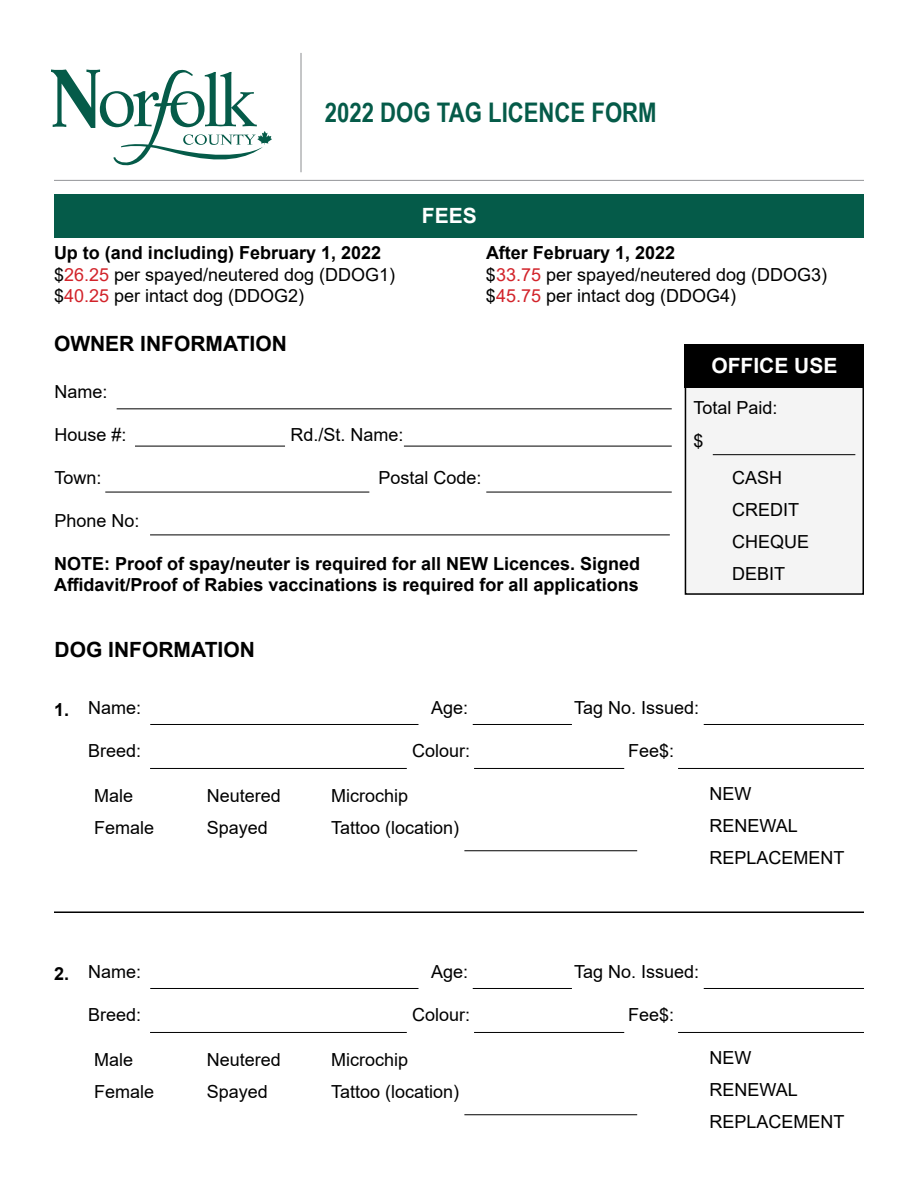
<style>
.page{position:relative;width:918px;height:1188px;background:#fff}
.page>*{position:absolute;margin:0;border:0;box-sizing:border-box;transform-origin:0 0}
.t1{font:700 27px "Arial Narrow";color:#055b49}
.t2{font:700 21px "Arial";color:#000}
.t3{font:700 21px "Arial";color:#fff}
.P1{font:18px "Arial";color:#000}
.P1-2{font:700 18px "Arial";color:#000}
.s1{color:#d2232a}
</style>
<div class="page">
<div style="left:685px;top:344px;width:179px;height:251px;background:#f4f4f4"></div>
<div style="left:685px;top:344px;width:179px;height:43px;background:#000"></div>
<div style="left:54px;top:194px;width:810px;height:43px;background:#055b49"></div>
<hr style="left:54px;top:180px;width:810px;height:1px;background:#939598">
<hr style="left:300px;top:53px;width:2px;height:119px;background:#939598">
<svg style="left:51px;top:69px;width:221px;height:97px"></svg>
<div style="left:685px;top:344px;width:179px;height:251px;border:2px solid #000"></div>
<hr style="left:713px;top:454px;width:142px;height:1px;background:#000">
<hr style="left:117px;top:409px;width:555px;height:1px;background:#000">
<hr style="left:150px;top:724px;width:268px;height:1px;background:#000">
<hr style="left:135px;top:446px;width:150px;height:1px;background:#000">
<hr style="left:150px;top:768px;width:257px;height:1px;background:#000">
<hr style="left:105px;top:492px;width:264px;height:1px;background:#000">
<hr style="left:404px;top:446px;width:268px;height:1px;background:#000">
<hr style="left:486px;top:492px;width:186px;height:1px;background:#000">
<hr style="left:150px;top:535px;width:520px;height:1px;background:#000">
<hr style="left:474px;top:768px;width:150px;height:1px;background:#000">
<hr style="left:678px;top:768px;width:186px;height:1px;background:#000">
<hr style="left:473px;top:724px;width:99px;height:1px;background:#000">
<hr style="left:464px;top:850px;width:173px;height:1px;background:#000">
<hr style="left:704px;top:724px;width:160px;height:1px;background:#000">
<hr style="left:54px;top:911px;width:810px;height:2px;background:#000">
<hr style="left:150px;top:988px;width:268px;height:1px;background:#000">
<hr style="left:150px;top:1032px;width:257px;height:1px;background:#000">
<hr style="left:474px;top:1032px;width:150px;height:1px;background:#000">
<hr style="left:678px;top:1032px;width:186px;height:1px;background:#000">
<hr style="left:473px;top:988px;width:99px;height:1px;background:#000">
<hr style="left:464px;top:1114px;width:173px;height:1px;background:#000">
<hr style="left:704px;top:988px;width:160px;height:1px;background:#000">
<h1 class="t1" style="left:325px;top:92px;width:333px">2022 DOG TAG LICENCE FORM</h1>
<h2 class="t3" style="left:422px;top:201px;width:56px">FEES</h2>
<p class="P1-2" style="left:54px;top:240px;width:329px">Up to (and including) February 1, 2022</p>
<p class="P1-2" style="left:486px;top:240px;width:191px">After February 1, 2022</p>
<p class="P1" style="left:54px;top:262px;width:343px">$<span class="s1">26.25</span> per spayed/neutered dog (DDOG1)</p>
<p class="P1" style="left:486px;top:262px;width:343px">$<span class="s1">33.75</span> per spayed/neutered dog (DDOG3)</p>
<p class="P1" style="left:54px;top:284px;width:252px">$<span class="s1">40.25</span> per intact dog (DDOG2)</p>
<p class="P1" style="left:486px;top:284px;width:252px">$<span class="s1">45.75</span> per intact dog (DDOG4)</p>
<h2 class="t2" style="left:54px;top:328px;width:234px">OWNER INFORMATION</h2>
<p class="P1" style="left:55px;top:379px;width:55px">Name:</p>
<p class="P1" style="left:55px;top:422px;width:74px">House #:</p>
<p class="P1" style="left:291px;top:422px;width:115px">Rd./St. Name:</p>
<p class="P1" style="left:55px;top:466px;width:49px">Town:</p>
<p class="P1" style="left:379px;top:466px;width:105px">Postal Code:</p>
<p class="P1" style="left:55px;top:509px;width:87px">Phone No:</p>
<p class="P1-2" style="left:54px;top:551px;width:588px">NOTE: Proof of spay/neuter is required for all NEW Licences. Signed</p>
<p class="P1-2" style="left:54px;top:572px;width:586px">Affidavit/Proof of Rabies vaccinations is required for all applications</p>
<h2 class="t3" style="left:711px;top:351px;width:128px">OFFICE USE</h2>
<p class="P1" style="left:693px;top:396px;width:86px">Total Paid:</p>
<p class="P1" style="left:693px;top:429px;width:12px">$</p>
<p class="P1" style="left:732px;top:466px;width:52px">CASH</p>
<p class="P1" style="left:732px;top:498px;width:68px">CREDIT</p>
<p class="P1" style="left:732px;top:530px;width:79px">CHEQUE</p>
<p class="P1" style="left:732px;top:561px;width:55px">DEBIT</p>
<h2 class="t2" style="left:55px;top:635px;width:202px">DOG INFORMATION</h2>
<p class="P1-2" style="left:54px;top:697px;width:17px">1.</p>
<h1 class="P1" style="left:88px;top:695px;width:55px">Name:</h1>
<h1 class="P1" style="left:431px;top:695px;width:39px">Age:</h1>
<h1 class="P1" style="left:574px;top:695px;width:127px">Tag No. Issued:</h1>
<h1 class="P1" style="left:88px;top:738px;width:55px">Breed:</h1>
<h1 class="P1" style="left:412px;top:738px;width:60px">Colour:</h1>
<h1 class="P1" style="left:628px;top:738px;width:48px">Fee$:</h1>
<p class="P1" style="left:94px;top:784px;width:41px">Male</p>
<p class="P1" style="left:207px;top:784px;width:76px">Neutered</p>
<p class="P1" style="left:331px;top:784px;width:79px">Microchip</p>
<p class="P1" style="left:94px;top:815px;width:62px">Female</p>
<p class="P1" style="left:207px;top:815px;width:63px">Spayed</p>
<p class="P1" style="left:331px;top:815px;width:130px">Tattoo (location)</p>
<p class="P1" style="left:709px;top:813px;width:90px">RENEWAL</p>
<p class="P1" style="left:709px;top:781px;width:43px">NEW</p>
<p class="P1" style="left:709px;top:845px;width:137px">REPLACEMENT</p>
<p class="P1-2" style="left:54px;top:961px;width:17px">2.</p>
<h1 class="P1" style="left:88px;top:959px;width:55px">Name:</h1>
<h1 class="P1" style="left:431px;top:959px;width:39px">Age:</h1>
<h1 class="P1" style="left:574px;top:959px;width:127px">Tag No. Issued:</h1>
<h1 class="P1" style="left:88px;top:1002px;width:55px">Breed:</h1>
<h1 class="P1" style="left:412px;top:1002px;width:60px">Colour:</h1>
<h1 class="P1" style="left:628px;top:1002px;width:48px">Fee$:</h1>
<p class="P1" style="left:94px;top:1048px;width:41px">Male</p>
<p class="P1" style="left:94px;top:1079px;width:62px">Female</p>
<p class="P1" style="left:207px;top:1048px;width:76px">Neutered</p>
<p class="P1" style="left:207px;top:1079px;width:63px">Spayed</p>
<p class="P1" style="left:331px;top:1048px;width:79px">Microchip</p>
<p class="P1" style="left:331px;top:1079px;width:130px">Tattoo (location)</p>
<p class="P1" style="left:709px;top:1045px;width:43px">NEW</p>
<p class="P1" style="left:709px;top:1077px;width:90px">RENEWAL</p>
<p class="P1" style="left:709px;top:1109px;width:137px">REPLACEMENT</p>
</div>
